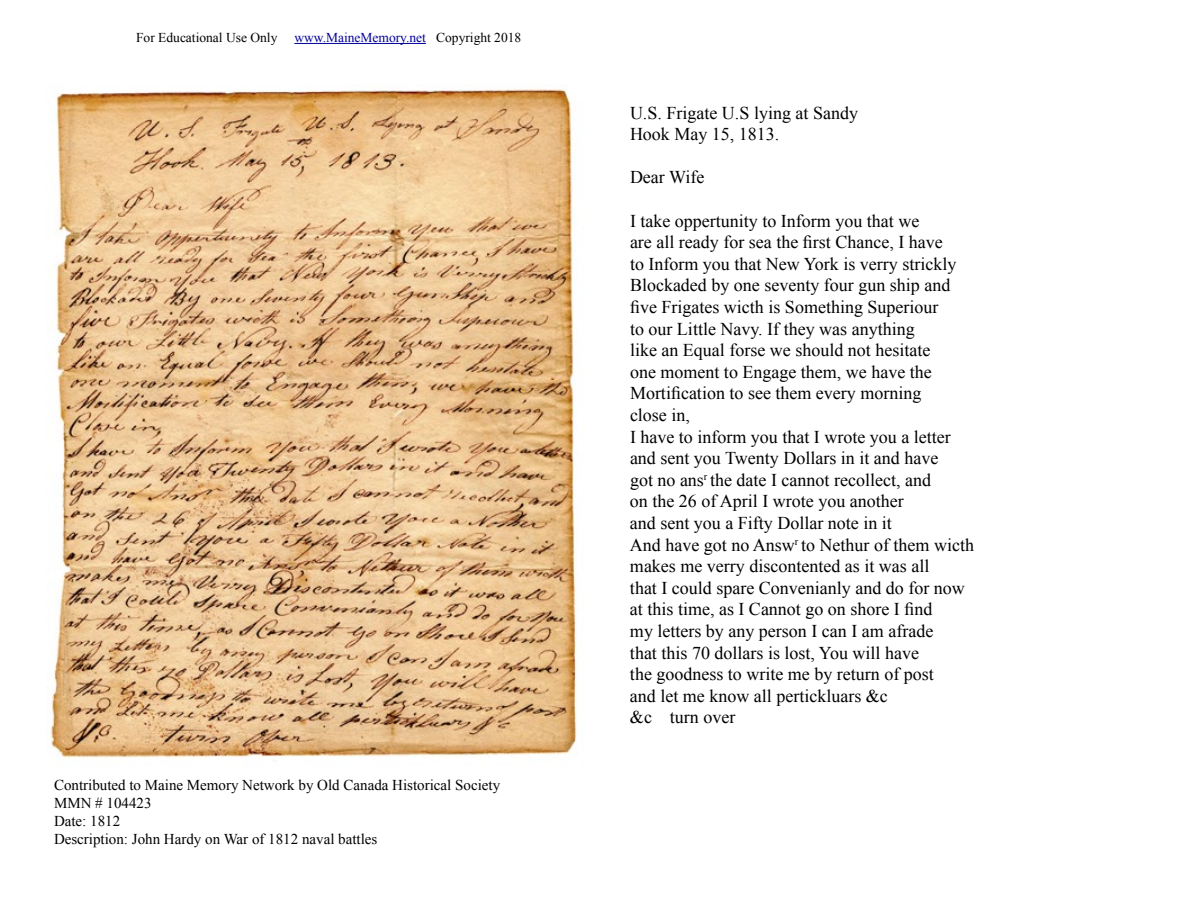
<style>
.page{position:relative;width:1188px;height:918px;background:#fff}
.page>*{position:absolute;margin:0;border:0;box-sizing:border-box;transform-origin:0 0}
.t1{font:18px/21.6px "Times New Roman";color:#000}
.t2{font:15px/18px "Times New Roman";color:#000}
.t3{font:13.5px "Times New Roman";color:#000}
.s1{color:#009}
</style>
<div class="page">
<hr style="left:294px;top:43px;width:132px;height:1px;background:#009">
<img style="left:46px;top:88px;width:531px;height:670px">
<p class="t3" style="left:136px;top:28px;width:387px">For Educational Use Only <span class="s1">www.MaineMemory.net</span> Copyright 2018</p>
<p class="t2" style="left:54px;top:776px;width:448px">Contributed to Maine Memory Network by Old Canada Historical Society MMN # 104423<br>Date: 1812<br>Description: John Hardy on War of 1812 naval battles</p>
<p class="t1" style="left:630px;top:102px;width:230px">U.S. Frigate U.S lying at Sandy<br>Hook May 15, 1813.</p>
<p class="t1" style="left:630px;top:166px;width:76px">Dear Wife</p>
<p class="t1" style="left:630px;top:210px;width:346px">I take oppertunity to Inform you that we<br>are all ready for sea the first Chance, I have<br>to Inform you that New York is verry strickly Blockaded by one seventy four gun ship and five Frigates wicth is Something Superiour<br>to our Little Navy. If they was anything<br>like an Equal forse we should not hesitate<br>one moment to Engage them, we have the Mortification to see them every morning<br>close in,<br>I have to inform you that I wrote you a letter and sent you Twenty Dollars in it and have<br>got no ans<sup>r</sup> the date I cannot recollect, and<br>on the 26 of April I wrote you another<br>and sent you a Fifty Dollar note in it<br>And have got no Answ<sup>r</sup> to Nethur of them wicth makes me verry discontented as it was all<br>that I could spare Convenianly and do for now at this time, as I Cannot go on shore I find<br>my letters by any person I can I am afrade<br>that this 70 dollars is lost, You will have<br>the goodness to write me by return of post<br>and let me know all pertickluars &amp;c<br>&amp;c turn over</p>
</div>
